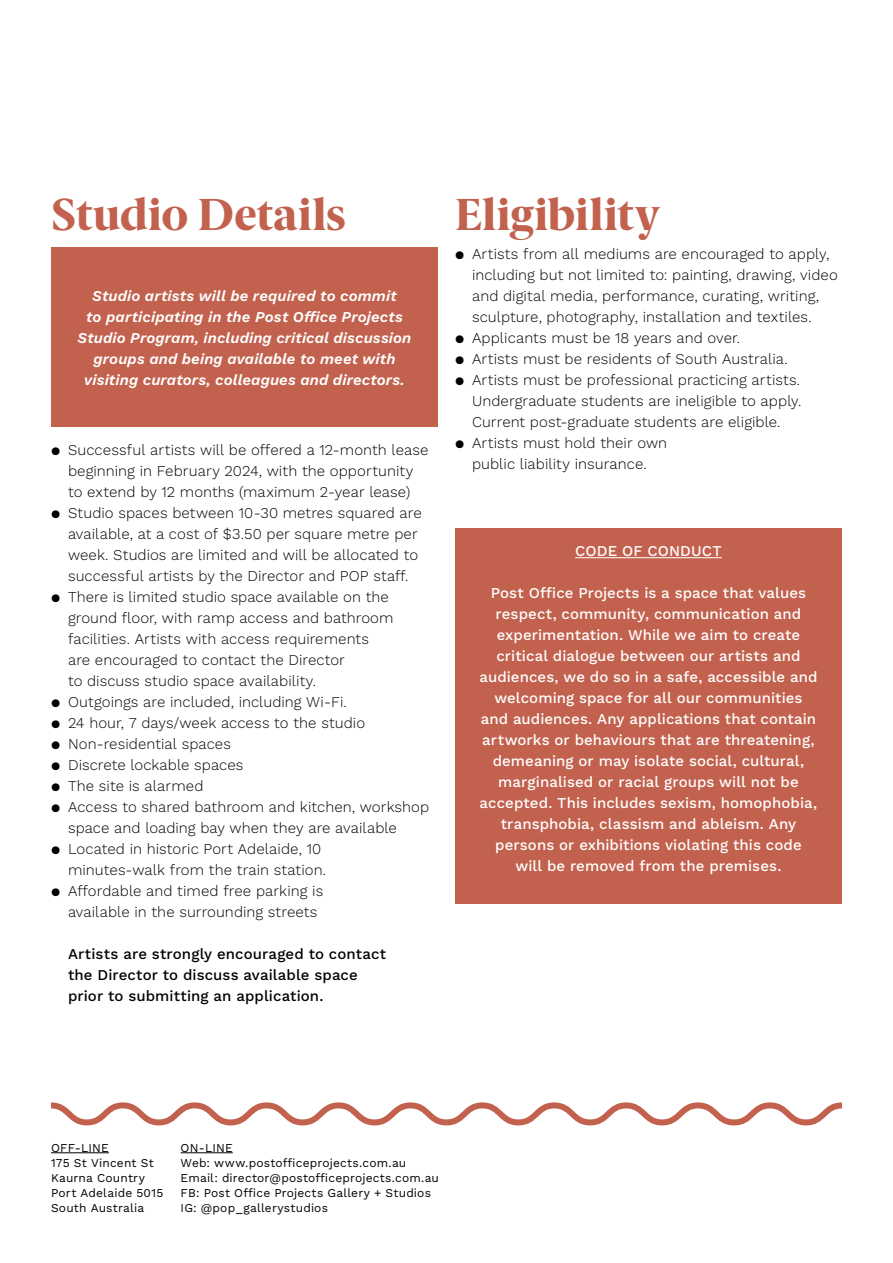
<style>
.page{position:relative;width:893px;height:1263px;background:#fff}
.page>*{position:absolute;margin:0;border:0;box-sizing:border-box;transform-origin:0 0}
.t1{font:800 45px "Berlingske Serif";color:#c2624e}
.t2{font:300 15px "Work Sans";letter-spacing:.005em;color:#000}
.t3{font:500 15px/21px "Work Sans";letter-spacing:.005em;color:#fff;text-align:center}
.t4{font:italic 600 15px/21px "Work Sans";letter-spacing:.01em;color:#fff;text-align:center}
.t5{font:500 15px/21px "Work Sans";letter-spacing:.005em;color:#000}
.t6{font:12px/15px "Work Sans";letter-spacing:.015em;color:#000}
.s1{font-weight:400}
</style>
<div class="page">
<div style="left:51px;top:247px;width:387px;height:180px;background:#c2624e"></div>
<div style="left:455px;top:528px;width:387px;height:375px;background:#c2624e"></div>
<hr style="left:575px;top:557px;width:147px;height:1px;background:#fff">
<hr style="left:181px;top:1152px;width:52px;height:1px;background:#000">
<svg style="left:51px;top:1102px;width:791px;height:24px"></svg>
<hr style="left:51px;top:1152px;width:58px;height:1px;background:#000">
<h1 class="t1" style="left:51px;top:182px;width:296px">Studio Details</h1>
<p class="t4" style="left:78px;top:284px;width:335px">Studio artists will be required to commit<br>to participating in the Post Office Projects Studio Program, including critical discussion groups and being available to meet with visiting curators, colleagues and directors.</p>
<p class="t2" style="left:51px;top:439px;width:379px"><span class="s1">⚫</span> Successful artists will be offered a 12-month lease</p>
<p class="t2" style="left:68px;top:460px;width:347px">beginning in February 2024, with the opportunity</p>
<p class="t2" style="left:68px;top:481px;width:344px">to extend by 12 months (maximum 2-year lease)</p>
<p class="t2" style="left:51px;top:502px;width:372px"><span class="s1">⚫</span> Studio spaces between 10-30 metres squared are</p>
<p class="t2" style="left:68px;top:523px;width:351px">available, at a cost of $3.50 per square metre per</p>
<p class="t2" style="left:68px;top:544px;width:352px">week. Studios are limited and will be allocated to</p>
<p class="t2" style="left:68px;top:565px;width:342px">successful artists by the Director and POP staff.</p>
<p class="t2" style="left:51px;top:586px;width:339px"><span class="s1">⚫</span> There is limited studio space available on the</p>
<p class="t2" style="left:68px;top:607px;width:327px">ground floor, with ramp access and bathroom</p>
<p class="t2" style="left:68px;top:628px;width:303px">facilities. Artists with access requirements</p>
<p class="t2" style="left:68px;top:649px;width:278px">are encouraged to contact the Director</p>
<p class="t2" style="left:68px;top:670px;width:250px">to discuss studio space availability.</p>
<p class="t2" style="left:51px;top:691px;width:297px"><span class="s1">⚫</span> Outgoings are included, including Wi-Fi.</p>
<p class="t2" style="left:51px;top:712px;width:316px"><span class="s1">⚫</span> 24 hour, 7 days/week access to the studio</p>
<p class="t2" style="left:51px;top:733px;width:181px"><span class="s1">⚫</span> Non-residential spaces</p>
<p class="t2" style="left:51px;top:754px;width:194px"><span class="s1">⚫</span> Discrete lockable spaces</p>
<p class="t2" style="left:51px;top:775px;width:154px"><span class="s1">⚫</span> The site is alarmed</p>
<p class="t2" style="left:51px;top:796px;width:380px"><span class="s1">⚫</span> Access to shared bathroom and kitchen, workshop</p>
<p class="t2" style="left:68px;top:817px;width:330px">space and loading bay when they are available</p>
<p class="t2" style="left:51px;top:838px;width:272px"><span class="s1">⚫</span> Located in historic Port Adelaide, 10</p>
<p class="t2" style="left:68px;top:859px;width:260px">minutes-walk from the train station.</p>
<p class="t2" style="left:51px;top:880px;width:274px"><span class="s1">⚫</span> Affordable and timed free parking is</p>
<p class="t2" style="left:68px;top:901px;width:251px">available in the surrounding streets</p>
<p class="t5" style="left:68px;top:943px;width:320px">Artists are strongly encouraged to contact the Director to discuss available space prior to submitting an application.</p>
<h1 class="t1" style="left:455px;top:182px;width:207px">Eligibility</h1>
<p class="t2" style="left:455px;top:243px;width:376px"><span class="s1">⚫</span> Artists from all mediums are encouraged to apply,</p>
<p class="t2" style="left:472px;top:264px;width:367px">including but not limited to: painting, drawing, video</p>
<p class="t2" style="left:472px;top:285px;width:349px">and digital media, performance, curating, writing,</p>
<p class="t2" style="left:472px;top:306px;width:341px">sculpture, photography, installation and textiles.</p>
<p class="t2" style="left:455px;top:327px;width:287px"><span class="s1">⚫</span> Applicants must be 18 years and over.</p>
<p class="t2" style="left:455px;top:348px;width:334px"><span class="s1">⚫</span> Artists must be residents of South Australia.</p>
<p class="t2" style="left:455px;top:369px;width:347px"><span class="s1">⚫</span> Artists must be professional practicing artists.</p>
<p class="t2" style="left:472px;top:390px;width:331px">Undergraduate students are ineligible to apply.</p>
<p class="t2" style="left:472px;top:411px;width:310px">Current post-graduate students are eligible.</p>
<p class="t2" style="left:455px;top:432px;width:214px"><span class="s1">⚫</span> Artists must hold their own</p>
<p class="t2" style="left:472px;top:453px;width:176px">public liability insurance.</p>
<p class="t3" style="left:575px;top:540px;width:148px">CODE OF CONDUCT</p>
<p class="t3" style="left:479px;top:582px;width:340px">Post Office Projects is a space that values respect, community, communication and experimentation. While we aim to create critical dialogue between our artists and audiences, we do so in a safe, accessible and welcoming space for all our communities and audiences. Any applications that contain artworks or behaviours that are threatening, demeaning or may isolate social, cultural, marginalised or racial groups will not be accepted. This includes sexism, homophobia, transphobia, classism and ableism. Any persons or exhibitions violating this code<br>will be removed from the premises.</p>
<p class="t6" style="left:51px;top:1139px;width:114px">OFF-LINE<br>175 St Vincent St<br>Kaurna Country<br>Port Adelaide 5015<br>South Australia</p>
<p class="t6" style="left:181px;top:1139px;width:260px">ON-LINE<br>Web: www.postofficeprojects.com.au<br>Email: director@postofficeprojects.com.au<br>FB: Post Office Projects Gallery + Studios<br>IG: @pop_gallerystudios</p>
</div>
